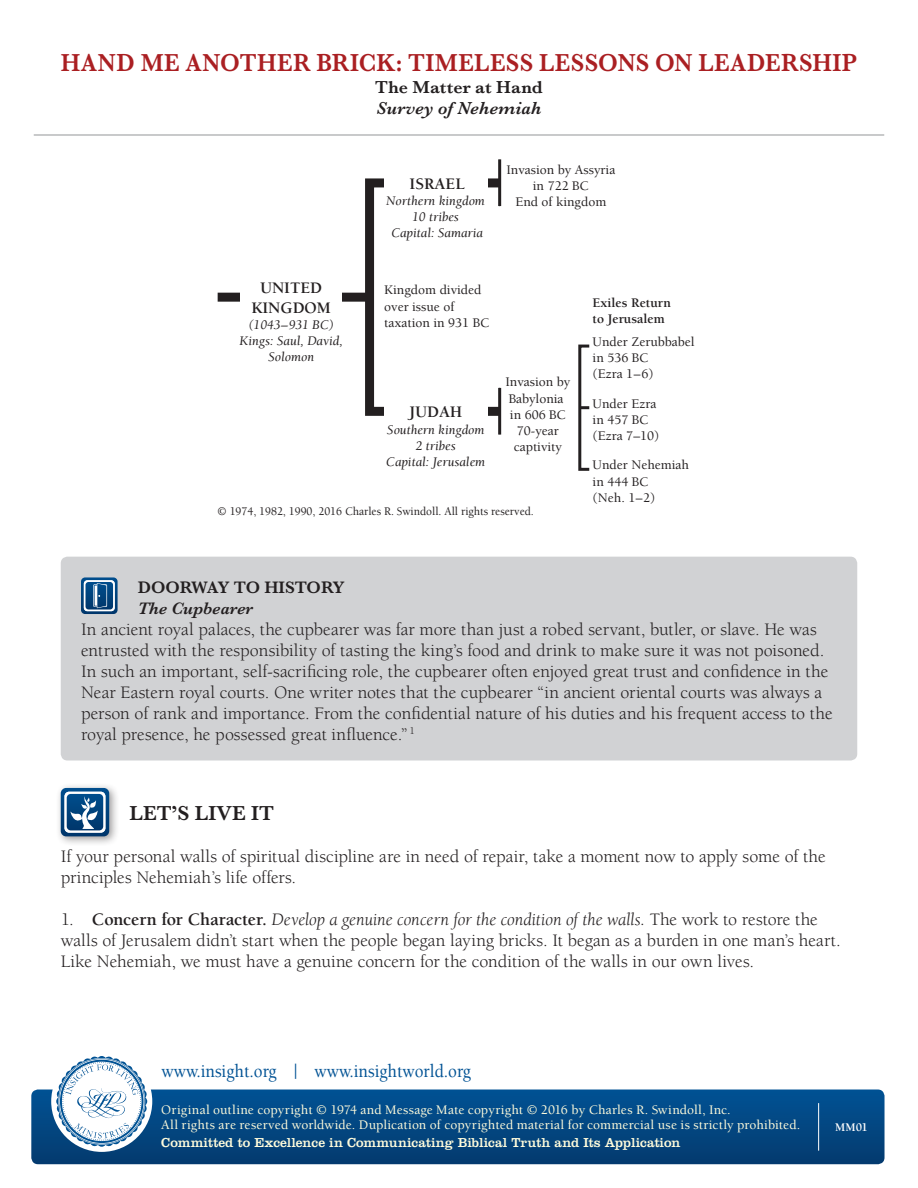
<style>
.page{position:relative;width:918px;height:1188px;background:#fff}
.page>*{position:absolute;margin:0;border:0;box-sizing:border-box;transform-origin:0 0}
.t1{font:600 25.5px "Baskerville";letter-spacing:.015em;color:#aa1f22;scale:.93 1}
.t2{font:600 21px "Baskerville";color:#231f20}
.t3{font:500 18.9px "Berkeley";color:#005294;scale:.9 1}
.t4{font:18px/21px "Berkeley";color:#231f20}
.t5{font:italic 600 18px "Baskerville";letter-spacing:.01em;color:#231f20}
.t6{font:600 18px "Baskerville";letter-spacing:.01em;color:#231f20}
.t7{font:600 17.25px "Baskerville";color:#231f20}
.t8{font:italic 600 17.25px "Baskerville";color:#231f20}
.t9{font:700 16.5px/19.8px "Berkeley";color:#231f20;text-align:center}
.t10{font:500 13.5px/16.2px "Berkeley";color:#231f20}
.t11{font:500 13.5px/15px "Berkeley";letter-spacing:.01em;color:#fffcdc}
.t12{font:italic 13.5px/16.2px "Berkeley";color:#231f20;text-align:center}
.t13{font:13.5px "Clarendon";letter-spacing:.005em;color:#fffcdc}
.t14{font:700 13.5px/16.2px "Berkeley";color:#231f20}
.t15{font:500 12px "Berkeley";color:#231f20;scale:.95 1}
.t16{font:700 12px "Berkeley";color:#fff}
.s1{font-weight:700}
.s2{font-style:italic}
</style>
<div class="page">
<div style="left:31px;top:1090px;width:854px;height:74px;background:linear-gradient(to bottom,#015294,#043b6f);border-radius:7px"></div>
<div style="left:51px;top:1051px;width:101px;height:101px;background:#fff;border-radius:50%"></div>
<svg style="left:56px;top:1056px;width:91px;height:91px"></svg>
<hr style="left:818px;top:1103px;width:1px;height:48px;background:#fff">
<hr style="left:34px;top:135px;width:850px;height:1px;background:#939598">
<div style="left:61px;top:557px;width:796px;height:204px;background:#d1d2d4;border-radius:7px"></div>
<svg style="left:81px;top:577px;width:37px;height:37px"></svg>
<div style="left:56px;top:783px;width:64px;height:64px;background:#231f20;opacity:.45"></div>
<svg style="left:61px;top:788px;width:48px;height:48px"></svg>
<div style="left:218px;top:293px;width:152px;height:9px;background:#231f20"></div>
<div style="left:365px;top:178px;width:139px;height:238px;border:9px solid #231f20"></div>
<hr style="left:498px;top:159px;width:3px;height:47px;background:#231f20">
<hr style="left:498px;top:388px;width:3px;height:47px;background:#231f20">
<div style="left:578px;top:345px;width:13px;height:126px;border:3px solid #231f20"></div>
<svg style="left:580px;top:406px;width:9px;height:3px"></svg>
<div style="left:240px;top:287px;width:102px;height:20px;background:#fff"></div>
<div style="left:384px;top:173px;width:103px;height:20px;background:#fff"></div>
<div style="left:384px;top:402px;width:103px;height:19px;background:#fff"></div>
<h1 class="t1" style="left:61px;top:45px;width:858px">HAND ME ANOTHER BRICK: TIMELESS LESSONS ON LEADERSHIP</h1>
<p class="t6" style="left:375px;top:74px;width:169px">The Matter at Hand</p>
<p class="t5" style="left:376px;top:96px;width:167px">Survey of Nehemiah</p>
<p class="t9" style="left:251px;top:278px;width:81px">UNITED<br>KINGDOM</p>
<p class="t12" style="left:240px;top:317px;width:105px">(1043–931 BC)<br>Kings: Saul, David,<br>Solomon</p>
<p class="t9" style="left:410px;top:174px;width:57px">ISRAEL</p>
<p class="t12" style="left:386px;top:193px;width:100px">Northern kingdom<br>10 tribes<br>Capital: Samaria</p>
<p class="t10" style="left:506px;top:162px;width:110px;text-align:center">Invasion by Assyria in 722 BC<br>End of kingdom</p>
<p class="t10" style="left:384px;top:282px;width:107px">Kingdom divided over issue of taxation in 931 BC</p>
<p class="t9" style="left:409px;top:403px;width:54px">JUDAH</p>
<p class="t12" style="left:386px;top:422px;width:100px">Southern kingdom<br>2 tribes<br>Capital: Jerusalem</p>
<p class="t10" style="left:505px;top:374px;width:67px;text-align:center">Invasion by<br>Babylonia in 606 BC<br>70-year captivity</p>
<p class="t14" style="left:593px;top:295px;width:80px">Exiles Return to Jerusalem</p>
<p class="t10" style="left:593px;top:334px;width:104px">Under Zerubbabel in 536 BC<br>(Ezra 1–6)</p>
<p class="t10" style="left:593px;top:396px;width:68px">Under Ezra in 457 BC (Ezra 7–10)</p>
<p class="t10" style="left:593px;top:457px;width:98px">Under Nehemiah in 444 BC<br>(Neh. 1–2)</p>
<p class="t15" style="left:218px;top:505px;width:334px">© 1974, 1982, 1990, 2016 Charles R. Swindoll. All rights reserved.</p>
<p class="t7" style="left:138px;top:575px;width:208px">DOORWAY TO HISTORY</p>
<p class="t8" style="left:138px;top:597px;width:117px">The Cupbearer</p>
<p class="t4" style="left:81px;top:619px;width:753px">In ancient royal palaces, the cupbearer was far more than just a robed servant, butler, or slave. He was entrusted with the responsibility of tasting the king’s food and drink to make sure it was not poisoned.<br>In such an important, self-sacrificing role, the cupbearer often enjoyed great trust and confidence in the Near Eastern royal courts. One writer notes that the cupbearer “in ancient oriental courts was always a person of rank and importance. From the confidential nature of his duties and his frequent access to the royal presence, he possessed great influence.” <sup>1</sup></p>
<p class="t2" style="left:129px;top:798px;width:146px">LET’S LIVE IT</p>
<p class="t4" style="left:61px;top:846px;width:767px">If your personal walls of spiritual discipline are in need of repair, take a moment now to apply some of the principles Nehemiah’s life offers.</p>
<p class="t4" style="left:61px;top:909px;width:781px">1. <span class="s1">Concern for Character.</span> <span class="s2">Develop a genuine concern for the condition of the walls.</span> The work to restore the walls of Jerusalem didn’t start when the people began laying bricks. It began as a burden in one man’s heart.<br>Like Nehemiah, we must have a genuine concern for the condition of the walls in our own lives.</p>
<p class="t3" style="left:162px;top:1061px;width:345px">www.insight.org | www.insightworld.org</p>
<p class="t11" style="left:161px;top:1103px;width:641px">Original outline copyright © 1974 and Message Mate copyright © 2016 by Charles R. Swindoll, Inc.<br>All rights are reserved worldwide. Duplication of copyrighted material for commercial use is strictly prohibited.</p>
<p class="t13" style="left:161px;top:1135px;width:521px">Committed to Excellence in Communicating Biblical Truth and Its Application</p>
<p class="t16" style="left:835px;top:1121px;width:34px">MM01</p>
</div>
